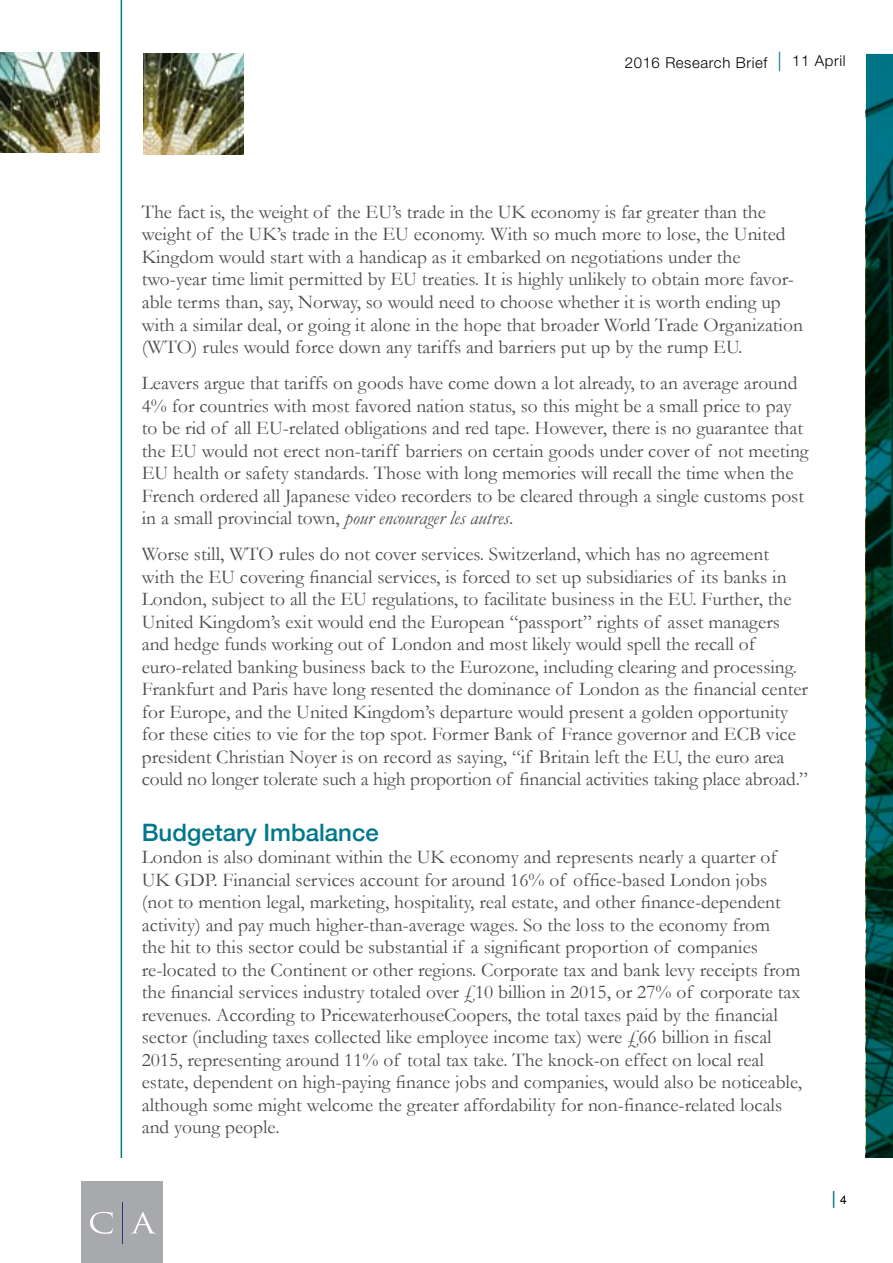
<style>
.page{position:relative;width:893px;height:1263px;background:#fff}
.page>*{position:absolute;margin:0;border:0;box-sizing:border-box;transform-origin:0 0}
.t1{font:500 24px "Helvetica Neue LT";color:#00788a}
.t2{font:19.5px/22.5px "Garamond";color:#4a4b4c}
.t3{font:18px "Arial";color:#00788a}
.t4{font:300 15px "Helvetica Neue LT Std";letter-spacing:.04em;color:#000}
.s1{font-size:19.5px;color:#00788a}
.s2{font-style:italic}
.s3{font-size:12px;color:#000}
</style>
<div class="page">
<img style="left:866px;top:54px;width:27px;height:1103px">
<hr style="left:121px;top:0;width:1px;height:1159px;background:#00788a">
<img style="left:0;top:52px;width:100px;height:101px">
<img style="left:143px;top:54px;width:101px;height:100px">
<div style="left:82px;top:1181px;width:81px;height:81px;background:#a8a9ac"></div>
<hr style="left:122px;top:1202px;width:1px;height:41px;background:#233b76">
<svg style="left:90px;top:1212px;width:66px;height:22px"></svg>
<p class="t4" style="left:625px;top:53px;width:222px">2016 Research Brief <span class="s1">|</span> 11 April</p>
<p class="t2" style="left:142px;top:200px;width:663px">The fact is, the weight of the EU’s trade in the UK economy is far greater than the weight of the UK’s trade in the EU economy. With so much more to lose, the United Kingdom would start with a handicap as it embarked on negotiations under the two-year time limit permitted by EU treaties. It is highly unlikely to obtain more favor&shy;able terms than, say, Norway, so would need to choose whether it is worth ending up with a similar deal, or going it alone in the hope that broader World Trade Organization (WTO) rules would force down any tariffs and barriers put up by the rump EU.</p>
<p class="t2" style="left:142px;top:371px;width:668px">Leavers argue that tariffs on goods have come down a lot already, to an average around 4% for countries with most favored nation status, so this might be a small price to pay to be rid of all EU-related obligations and red tape. However, there is no guarantee that the EU would not erect non-tariff barriers on certain goods under cover of not meeting EU health or safety standards. Those with long memories will recall the time when the French ordered all Japanese video recorders to be cleared through a single customs post in a small provincial town, <span class="s2">pour encourager les autres</span>.</p>
<p class="t2" style="left:142px;top:542px;width:668px">Worse still, WTO rules do not cover services. Switzerland, which has no agreement<br>with the EU covering financial services, is forced to set up subsidiaries of its banks in London, subject to all the EU regulations, to facilitate business in the EU. Further, the United Kingdom’s exit would end the European “passport” rights of asset managers and hedge funds working out of London and most likely would spell the recall of euro-related banking business back to the Eurozone, including clearing and processing.<br>Frankfurt and Paris have long resented the dominance of London as the financial center for Europe, and the United Kingdom’s departure would present a golden opportunity for these cities to vie for the top spot. Former Bank of France governor and ECB vice president Christian Noyer is on record as saying, “if Britain left the EU, the euro area could no longer tolerate such a high proportion of financial activities taking place abroad.”</p>
<p class="t1" style="left:142px;top:818px;width:238px">Budgetary Imbalance</p>
<p class="t2" style="left:142px;top:845px;width:662px">London is also dominant within the UK economy and represents nearly a quarter of UK GDP. Financial services account for around 16% of office-based London jobs (not to mention legal, marketing, hospitality, real estate, and other finance-dependent activity) and pay much higher-than-average wages. So the loss to the economy from<br>the hit to this sector could be substantial if a significant proportion of companies re-located to the Continent or other regions. Corporate tax and bank levy receipts from the financial services industry totaled over £10 billion in 2015, or 27% of corporate tax revenues. According to PricewaterhouseCoopers, the total taxes paid by the financial sector (including taxes collected like employee income tax) were £66 billion in fiscal 2015, representing around 11% of total tax take. The knock-on effect on local real estate, dependent on high-paying finance jobs and companies, would also be noticeable, although some might welcome the greater affordability for non-finance-related locals and young people.</p>
<p class="t3" style="left:831px;top:1186px;width:17px">| <span class="s3">4</span></p>
</div>
